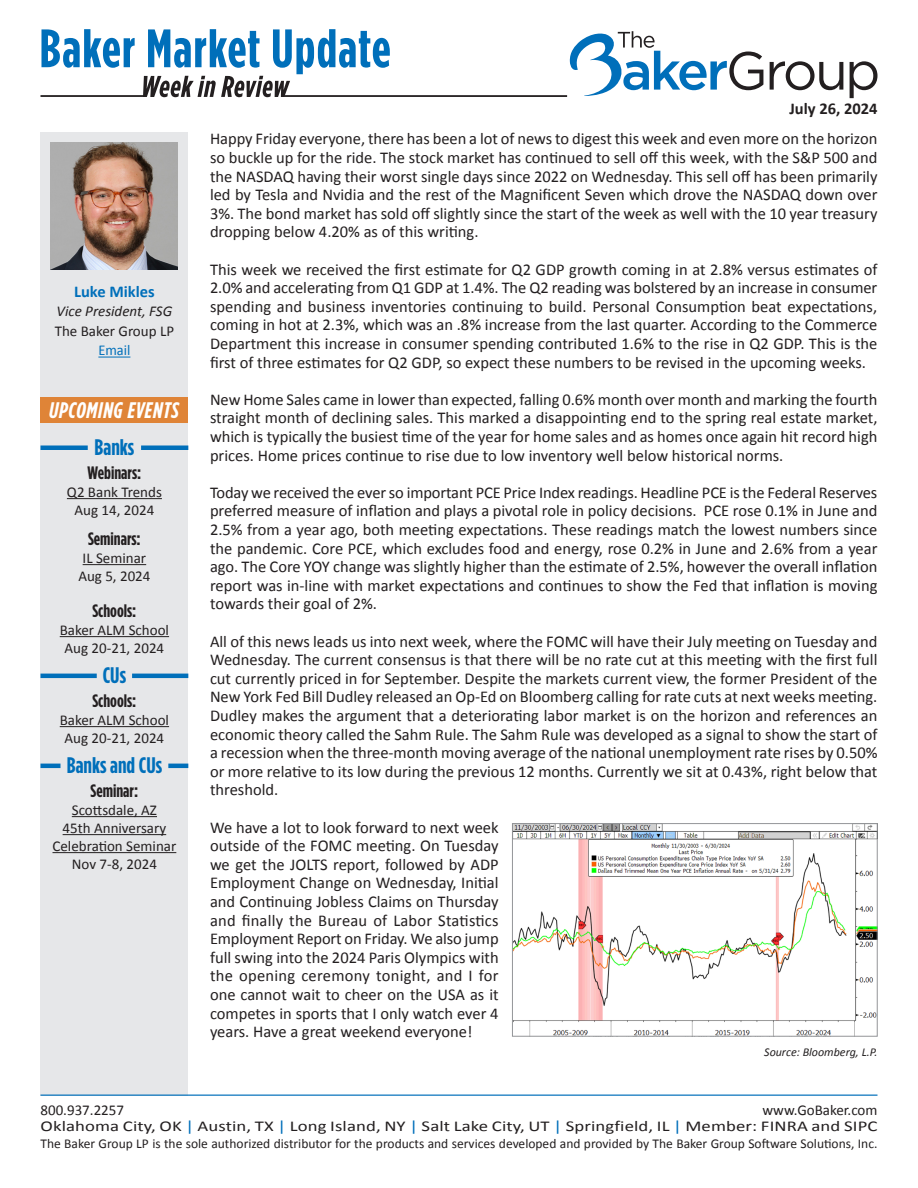
<style>
.page{position:relative;width:918px;height:1188px;background:#fff}
.page>*{position:absolute;margin:0;border:0;box-sizing:border-box;transform-origin:0 0}
.Sidebar-Subhead{font:700 22.5px "Gotham Condensed";color:#006fba}
.Body_Copy{font:italic 700 22.5px "Gotham Condensed";letter-spacing:.03em;color:#fff}
.Sidebar-Subhead-2{font:700 18px "Gotham Condensed";color:#231f20}
.Body_Copy-2{font:16.5px/18.6px "Calibri";color:#231f20;text-align:justify}
.t1{font:700 16.5px "Calibri";color:#231f20}
.Name{font:700 16.5px "Calibri";color:#006fba}
.Sidebar-Subhead-3{font:15px/16.5px "Calibri";letter-spacing:.005em;color:#231f20;text-align:right}
.Body_Copy-3{font:15px "Calibri";color:#231f20}
.t2{font:italic 15px "Calibri";color:#231f20}
.Company{font:15px "Calibri";color:#231f20}
.Email-Web_Links{font:15px "Calibri";color:#006fba;scale:.96 1}
.t3{font:13.5px "Calibri";color:#231f20}
.Source{font:italic 12px "Calibri";color:#231f20}
.s1{color:#006fba}
</style>
<div class="page">
<div style="left:40px;top:132px;width:148px;height:963px;background:#e6e7e9"></div>
<hr style="left:40px;top:1095px;width:838px;height:1px;background:#006fba">
<svg style="left:770px;top:61px;width:73px;height:29px"></svg>
<svg style="left:850px;top:61px;width:28px;height:37px"></svg>
<svg style="left:569px;top:31px;width:194px;height:65px"></svg>
<svg style="left:41px;top:29px;width:349px;height:68px"></svg>
<hr style="left:40px;top:95px;width:105px;height:2px;background:#231f20">
<hr style="left:283px;top:95px;width:284px;height:2px;background:#231f20">
<div style="left:40px;top:397px;width:148px;height:26px;background:#df8437"></div>
<hr style="left:67px;top:498px;width:95px;height:1px;background:#231f20">
<hr style="left:83px;top:564px;width:63px;height:1px;background:#231f20">
<hr style="left:60px;top:636px;width:109px;height:1px;background:#231f20">
<hr style="left:60px;top:726px;width:109px;height:1px;background:#231f20">
<hr style="left:72px;top:816px;width:85px;height:1px;background:#231f20">
<hr style="left:63px;top:834px;width:103px;height:1px;background:#231f20">
<hr style="left:53px;top:852px;width:123px;height:1px;background:#231f20">
<img style="left:51px;top:142px;width:127px;height:127px">
<hr style="left:98px;top:357px;width:32px;height:1px;background:#006fba">
<hr style="left:40px;top:764px;width:20px;height:4px;background:#006fba">
<hr style="left:168px;top:764px;width:20px;height:4px;background:#006fba">
<hr style="left:40px;top:446px;width:48px;height:4px;background:#006fba">
<hr style="left:141px;top:446px;width:47px;height:4px;background:#006fba">
<hr style="left:40px;top:674px;width:57px;height:4px;background:#006fba">
<hr style="left:132px;top:674px;width:56px;height:4px;background:#006fba">
<img style="left:514px;top:825px;width:361px;height:210px">
<div style="left:512px;top:823px;width:365px;height:214px;border:1px solid #939598"></div>
<p class="Name" style="left:74px;top:280px;width:82px">Luke Mikles</p>
<p class="t2" style="left:57px;top:301px;width:117px">Vice President, FSG</p>
<p class="Company" style="left:55px;top:320px;width:121px">The Baker Group LP</p>
<p class="Email-Web_Links" style="left:98px;top:340px;width:35px">Email</p>
<p class="Body_Copy" style="left:49px;top:397px;width:131px">UPCOMING EVENTS</p>
<p class="Sidebar-Subhead" style="left:94px;top:434px;width:41px">Banks</p>
<p class="Sidebar-Subhead-2" style="left:88px;top:462px;width:55px">Webinars:</p>
<p class="Sidebar-Subhead-3" style="left:67px;top:483px;width:97px;line-height:18px;text-align:center">Q2 Bank Trends<br>Aug 14, 2024</p>
<p class="Sidebar-Subhead-2" style="left:88px;top:528px;width:54px">Seminars:</p>
<p class="Body_Copy-3" style="left:83px;top:548px;width:65px">IL Seminar</p>
<p class="Sidebar-Subhead-3" style="left:78px;top:567px;width:74px">Aug 5, 2024</p>
<p class="Sidebar-Subhead-2" style="left:92px;top:600px;width:45px">Schools:</p>
<p class="Body_Copy-3" style="left:60px;top:620px;width:111px">Baker ALM School</p>
<p class="Body_Copy-3" style="left:65px;top:638px;width:101px">Aug 20-21, 2024</p>
<p class="Sidebar-Subhead" style="left:103px;top:662px;width:25px">CUs</p>
<p class="Sidebar-Subhead-2" style="left:92px;top:690px;width:45px">Schools:</p>
<p class="Body_Copy-3" style="left:60px;top:710px;width:111px">Baker ALM School</p>
<p class="Body_Copy-3" style="left:65px;top:728px;width:101px">Aug 20-21, 2024</p>
<p class="Sidebar-Subhead" style="left:67px;top:752px;width:97px">Banks and CUs</p>
<p class="Sidebar-Subhead-2" style="left:91px;top:780px;width:49px">Seminar:</p>
<p class="Sidebar-Subhead-3" style="left:72px;top:801px;width:87px">Scottsdale, AZ</p>
<p class="Sidebar-Subhead-3" style="left:63px;top:819px;width:105px">45th Anniversary</p>
<p class="Body_Copy-3" style="left:53px;top:836px;width:125px">Celebration Seminar</p>
<p class="Body_Copy-3" style="left:72px;top:854px;width:87px">Nov 7-8, 2024</p>
<p class="t1" style="left:789px;top:97px;width:90px">July 26, 2024</p>
<p class="Body_Copy-2" style="left:210px;top:129px;width:669px">Happy Friday everyone, there has been a lot of news to digest this week and even more on the horizon so buckle up for the ride. The stock market has continued to sell off this week, with the S&amp;P 500 and the NASDAQ having their worst single days since 2022 on Wednesday. This sell off has been primarily led by Tesla and Nvidia and the rest of the Magnificent Seven which drove the NASDAQ down over 3%. The bond market has sold off slightly since the start of the week as well with the 10 year treasury dropping below 4.20% as of this writing.</p>
<p class="Body_Copy-2" style="left:210px;top:259px;width:669px">This week we received the first estimate for Q2 GDP growth coming in at 2.8% versus estimates of 2.0% and accelerating from Q1 GDP at 1.4%. The Q2 reading was bolstered by an increase in consumer spending and business inventories continuing to build. Personal Consumption beat expectations, coming in hot at 2.3%, which was an .8% increase from the last quarter. According to the Commerce Department this increase in consumer spending contributed 1.6% to the rise in Q2 GDP. This is the first of three estimates for Q2 GDP, so expect these numbers to be revised in the upcoming weeks.</p>
<p class="Body_Copy-2" style="left:210px;top:390px;width:669px">New Home Sales came in lower than expected, falling 0.6% month over month and marking the fourth straight month of declining sales. This marked a disappointing end to the spring real estate market, which is typically the busiest time of the year for home sales and as homes once again hit record high prices. Home prices continue to rise due to low inventory well below historical norms.</p>
<p class="Body_Copy-2" style="left:210px;top:483px;width:669px">Today we received the ever so important PCE Price Index readings. Headline PCE is the Federal Reserves preferred measure of inflation and plays a pivotal role in policy decisions. PCE rose 0.1% in June and 2.5% from a year ago, both meeting expectations. These readings match the lowest numbers since the pandemic. Core PCE, which excludes food and energy, rose 0.2% in June and 2.6% from a year ago. The Core YOY change was slightly higher than the estimate of 2.5%, however the overall inflation report was in-line with market expectations and continues to show the Fed that inflation is moving towards their goal of 2%.</p>
<p class="Body_Copy-2" style="left:210px;top:631px;width:669px">All of this news leads us into next week, where the FOMC will have their July meeting on Tuesday and Wednesday. The current consensus is that there will be no rate cut at this meeting with the first full cut currently priced in for September. Despite the markets current view, the former President of the New York Fed Bill Dudley released an Op-Ed on Bloomberg calling for rate cuts at next weeks meeting.<br>Dudley makes the argument that a deteriorating labor market is on the horizon and references an economic theory called the Sahm Rule. The Sahm Rule was developed as a signal to show the start of a recession when the three-month moving average of the national unemployment rate rises by 0.50% or more relative to its low during the previous 12 months. Currently we sit at 0.43%, right below that threshold.</p>
<p class="Body_Copy-2" style="left:210px;top:817px;width:290px">We have a lot to look forward to next week outside of the FOMC meeting. On Tuesday we get the JOLTS report, followed by ADP Employment Change on Wednesday, Initial and Continuing Jobless Claims on Thursday and finally the Bureau of Labor Statistics Employment Report on Friday. We also jump full swing into the 2024 Paris Olympics with the opening ceremony tonight, and I for one cannot wait to cheer on the USA as it competes in sports that I only watch ever 4 years. Have a great weekend everyone!</p>
<p class="Source" style="left:764px;top:1044px;width:115px">Source: Bloomberg, L.P.</p>
<p class="Sidebar-Subhead-3" style="left:40px;top:1101px;width:838px">www.GoBaker.com<br>Oklahoma City, OK <span class="s1">|</span> Austin, TX <span class="s1">|</span> Long Island, NY <span class="s1">|</span> Salt Lake City, UT <span class="s1">|</span> Springfield, IL <span class="s1">|</span> Member: FINRA and SIPC</p>
<p class="t3" style="left:40px;top:1134px;width:838px">The Baker Group LP is the sole authorized distributor for the products and services developed and provided by The Baker Group Software Solutions, Inc.</p>
<p class="Sidebar-Subhead-3" style="left:40px;top:1101px;width:85px">800.937.2257</p>
</div>
